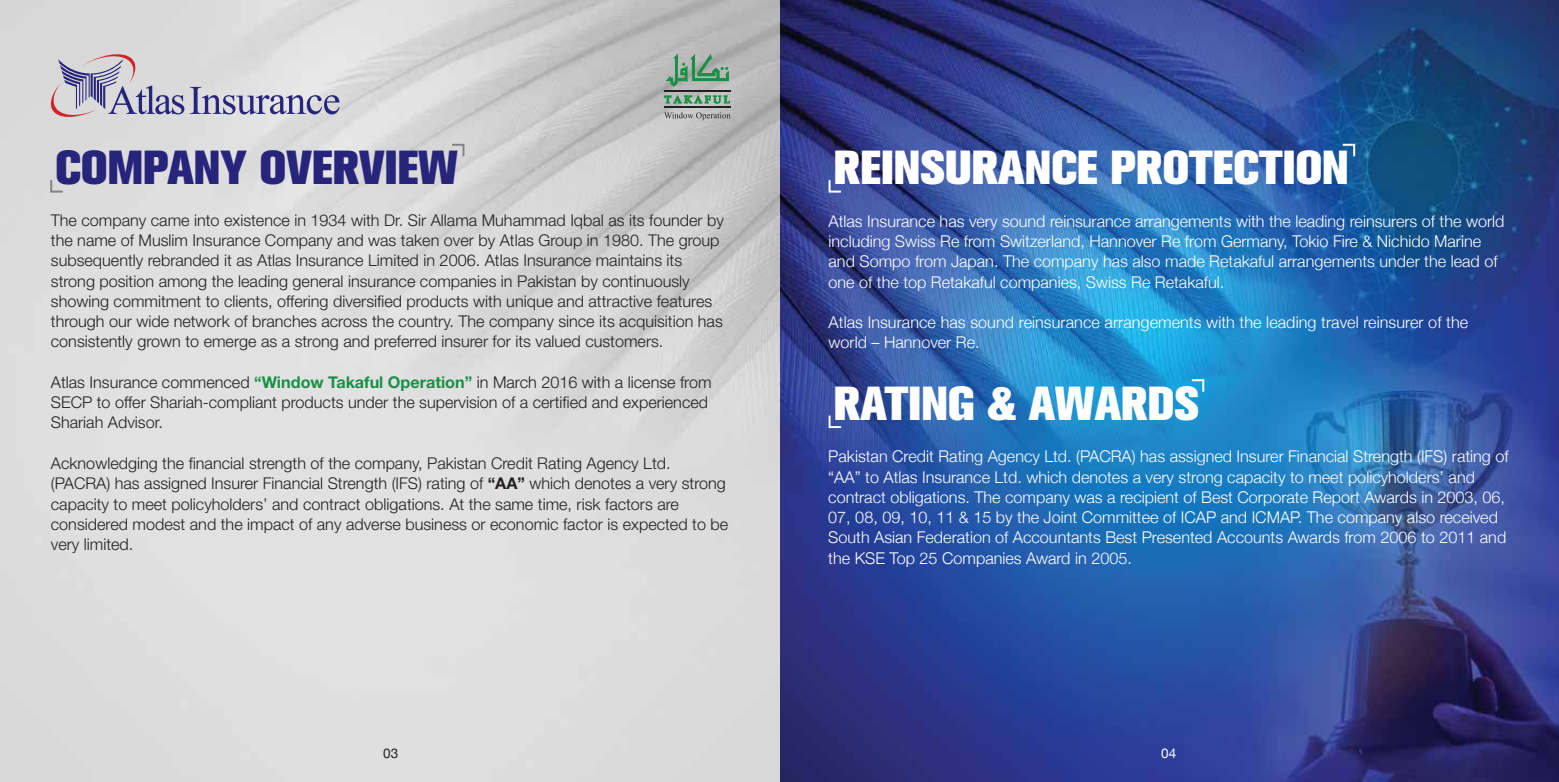
<style>
.page{position:relative;width:1559px;height:782px;background:#fff}
.page>*{position:absolute;margin:0;border:0;box-sizing:border-box;transform-origin:0 0}
.t1{font:800 47.25px "Akzidenz Grotesk BQ";color:#fff}
.t2{font:800 47.25px "Akzidenz Grotesk BQ";color:#26247b}
.t3{font:300 16.2px/20.2px "Helvetica Neue LT Std";color:#231f20}
.t4{font:300 16.2px/20.2px "Helvetica Neue";color:#fff}
.t5{font:13.5px "Helvetica Neue";color:#231f20}
.t6{font:13.5px "Helvetica Neue";color:#fff}
.s1{font-weight:700;color:#189046}
.s2{font-weight:700}
</style>
<div class="page">
<img style="left:0;top:0;width:1558px;height:781px">
<svg style="left:49px;top:51px;width:135px;height:69px;background:#bfbac7"></svg>
<svg style="left:190px;top:87px;width:149px;height:27px;background:#acacc4"></svg>
<svg style="left:664px;top:112px;width:66px;height:8px"></svg>
<hr style="left:664px;top:91px;width:66px;height:1px;background:#231f20">
<hr style="left:664px;top:107px;width:66px;height:1px;background:#231f20">
<svg style="left:664px;top:96px;width:65px;height:7px"></svg>
<svg style="left:666px;top:54px;width:63px;height:33px;background:#85a993"></svg>
<svg style="left:50px;top:180px;width:13px;height:12px"></svg>
<svg style="left:452px;top:144px;width:12px;height:12px"></svg>
<svg style="left:828px;top:180px;width:13px;height:12px"></svg>
<svg style="left:1342px;top:144px;width:12px;height:12px"></svg>
<svg style="left:828px;top:415px;width:13px;height:13px"></svg>
<svg style="left:1191px;top:379px;width:13px;height:12px"></svg>
<h1 class="t2" style="left:56px;top:140px;width:403px">COMPANY OVERVIEW</h1>
<h1 class="t1" style="left:833px;top:140px;width:516px">REINSURANCE PROTECTION</h1>
<p class="t3" style="left:51px;top:209px;width:674px">The company came into existence in 1934 with Dr. Sir Allama Muhammad Iqbal as its founder by the name of Muslim Insurance Company and was taken over by Atlas Group in 1980. The group subsequently rebranded it as Atlas Insurance Limited in 2006. Atlas Insurance maintains its strong position among the leading general insurance companies in Pakistan by continuously showing commitment to clients, offering diversified products with unique and attractive features through our wide network of branches across the country. The company since its acquisition has consistently grown to emerge as a strong and preferred insurer for its valued customers.</p>
<p class="t3" style="left:51px;top:371px;width:662px">Atlas Insurance commenced <span class="s1">“Window Takaful Operation”</span> in March 2016 with a license from<br>SECP to offer Shariah-compliant products under the supervision of a certified and experienced<br>Shariah Advisor.</p>
<p class="t3" style="left:51px;top:452px;width:678px">Acknowledging the financial strength of the company, Pakistan Credit Rating Agency Ltd. (PACRA) has assigned Insurer Financial Strength (IFS) rating of <span class="s2">“AA”</span> which denotes a very strong capacity to meet policyholders’ and contract obligations. At the same time, risk factors are considered modest and the impact of any adverse business or economic factor is expected to be very limited.</p>
<p class="t4" style="left:828px;top:210px;width:677px">Atlas Insurance has very sound reinsurance arrangements with the leading reinsurers of the world including Swiss Re from Switzerland, Hannover Re from Germany, Tokio Fire &amp; Nichido Marine and Sompo from Japan. The company has also made Retakaful arrangements under the lead of one of the top Retakaful companies, Swiss Re Retakaful.</p>
<p class="t4" style="left:828px;top:311px;width:641px">Atlas Insurance has sound reinsurance arrangements with the leading travel reinsurer of the world – Hannover Re.</p>
<h1 class="t1" style="left:833px;top:376px;width:366px">RATING &amp; AWARDS</h1>
<p class="t4" style="left:828px;top:445px;width:682px">Pakistan Credit Rating Agency Ltd. (PACRA) has assigned Insurer Financial Strength (IFS) rating of “AA” to Atlas Insurance Ltd. which denotes a very strong capacity to meet policyholders’ and contract obligations. The company was a recipient of Best Corporate Report Awards in 2003, 06, 07, 08, 09, 10, 11 &amp; 15 by the Joint Committee of ICAP and ICMAP. The company also received South Asian Federation of Accountants Best Presented Accounts Awards from 2006 to 2011 and the KSE Top 25 Companies Award in 2005.</p>
<p class="t5" style="left:383px;top:743px;width:17px">03</p>
<p class="t6" style="left:1161px;top:743px;width:17px">04</p>
</div>
